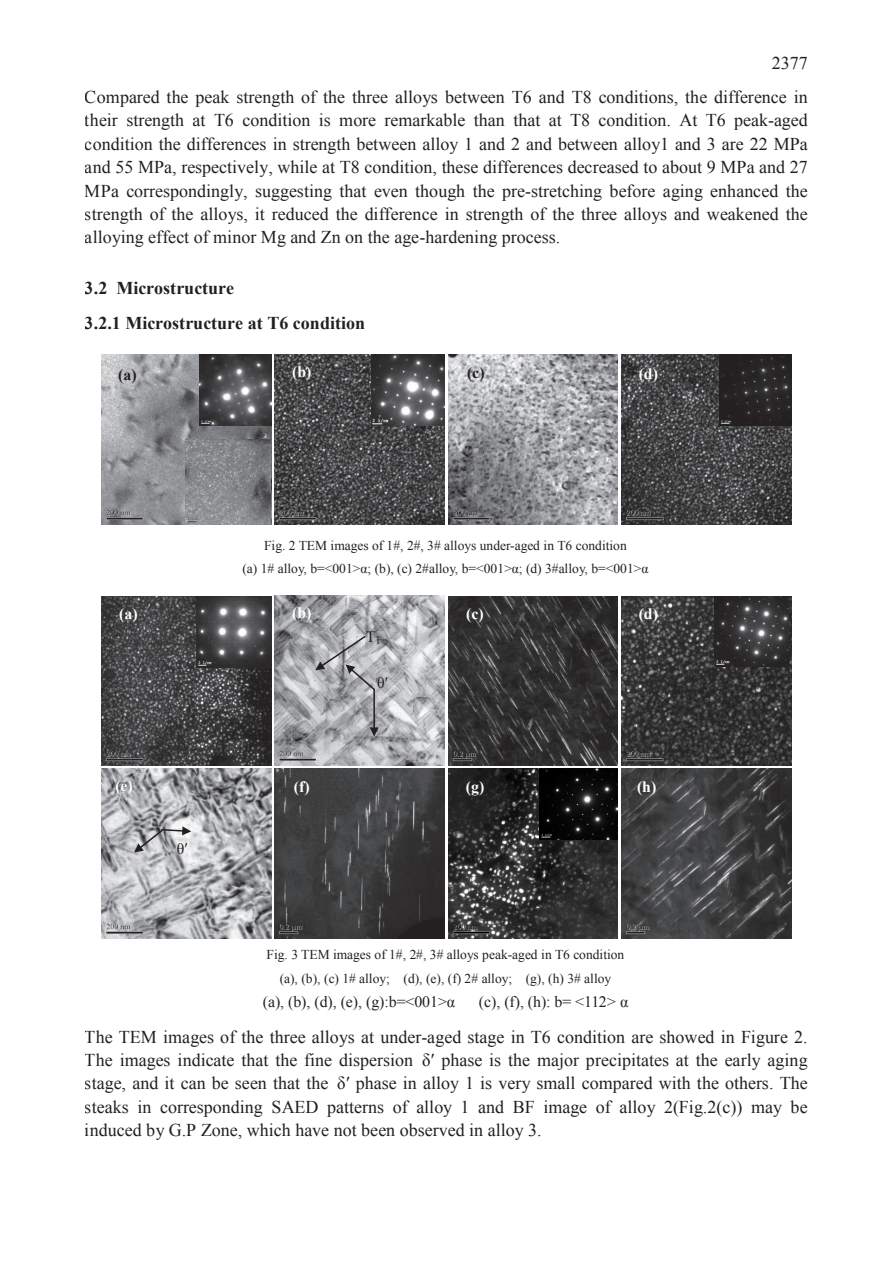
<style>
.page{position:relative;width:893px;height:1263px;background:#fff}
.page>*{position:absolute;margin:0;border:0;box-sizing:border-box;transform-origin:0 0}
.t1{font:18px/23.4px "Times New Roman";color:#231f20;text-align:justify}
.t2{font:700 18px/35.1px "Times New Roman";letter-spacing:-.005em;color:#231f20}
.t3{font:15.9px "Times New Roman";letter-spacing:-.02em;color:#231f20}
.t4{font:700 15.9px "Times New Roman";color:#fff}
.t5{font:700 15.9px "Times New Roman";color:#231f20}
.t6{font:15.9px "Times New Roman";color:#231f20}
.t7{font:13.5px/23.4px "Times New Roman";color:#231f20;text-align:center}
.s1{font-style:inherit}
</style>
<div class="page">
<img style="left:275px;top:769px;width:170px;height:170px">
<img style="left:101px;top:769px;width:170px;height:169px">
<svg style="left:134px;top:826px;width:57px;height:27px;background:#adadaf"></svg>
<img style="left:102px;top:596px;width:170px;height:170px">
<img style="left:197px;top:596px;width:75px;height:71px">
<img style="left:448px;top:596px;width:170px;height:170px">
<img style="left:621px;top:596px;width:170px;height:170px">
<img style="left:714px;top:596px;width:75px;height:71px">
<img style="left:448px;top:769px;width:170px;height:170px">
<img style="left:539px;top:769px;width:79px;height:70px">
<img style="left:621px;top:769px;width:170px;height:170px">
<img style="left:275px;top:595px;width:170px;height:170px">
<hr style="left:373px;top:689px;width:2px;height:40px;background:#231f20">
<svg style="left:370px;top:727px;width:9px;height:9px"></svg>
<svg style="left:315px;top:634px;width:61px;height:57px;background:#abacae"></svg>
<img style="left:275px;top:354px;width:170px;height:170px">
<img style="left:371px;top:354px;width:73px;height:71px">
<img style="left:101px;top:354px;width:170px;height:170px">
<img style="left:185px;top:440px;width:86px;height:84px">
<img style="left:200px;top:355px;width:71px;height:71px">
<img style="left:622px;top:354px;width:169px;height:170px">
<img style="left:720px;top:355px;width:71px;height:70px">
<img style="left:448px;top:354px;width:170px;height:170px">
<p class="t1" style="left:772px;top:51px;width:37px">2377</p>
<p class="t1" style="left:85px;top:85px;width:724px">Compared the peak strength of the three alloys between T6 and T8 conditions, the difference in their strength at T6 condition is more remarkable than that at T8 condition. At T6 peak-aged condition the differences in strength between alloy 1 and 2 and between alloy1 and 3 are 22 MPa and 55 MPa, respectively, while at T8 condition, these differences decreased to about 9 MPa and 27<br>MPa correspondingly, suggesting that even though the pre-stretching before aging enhanced the strength of the alloys, it reduced the difference in strength of the three alloys and weakened the alloying effect of minor Mg and Zn on the age-hardening process.</p>
<p class="t2" style="left:85px;top:270px;width:282px">3.2 Microstructure<br>3.2.1 Microstructure at T6 condition</p>
<p class="t5" style="left:118px;top:363px;width:20px">(a)</p>
<p class="t4" style="left:292px;top:361px;width:21px">(b)</p>
<p class="t5" style="left:467px;top:362px;width:19px">(c)</p>
<p class="t4" style="left:639px;top:363px;width:21px">(d)</p>
<p class="t7" style="left:242px;top:533px;width:408px">Fig. 2 TEM images of 1#, 2#, 3# alloys under-aged in T6 condition<br>(a) 1# alloy, b=&lt;001&gt;<span class="s1">α; (b)</span>, (c) 2#alloy, b=&lt;001&gt;<span class="s1">α; (d) 3#alloy</span>, b=&lt;001&gt;<span class="s1">α</span></p>
<p class="t4" style="left:292px;top:602px;width:21px">(b)</p>
<p class="t4" style="left:119px;top:603px;width:20px">(a)</p>
<p class="t4" style="left:466px;top:603px;width:19px">(c)</p>
<p class="t4" style="left:639px;top:603px;width:21px">(d)</p>
<p class="t4" style="left:115px;top:775px;width:19px">(e)</p>
<p class="t4" style="left:294px;top:775px;width:17px">(f)</p>
<p class="t6" style="left:177px;top:838px;width:13px">θ′</p>
<p class="t3" style="left:366px;top:625px;width:16px">T<sub>1</sub></p>
<p class="t6" style="left:377px;top:672px;width:13px">θ′</p>
<p class="t4" style="left:466px;top:775px;width:20px">(g)</p>
<p class="t4" style="left:637px;top:776px;width:21px">(h)</p>
<p class="t7" style="left:267px;top:943px;width:359px">Fig. 3 TEM images of 1#, 2#, 3# alloys peak-aged in T6 condition (a), (b), (c) 1# alloy; (d), (e), (f) 2# alloy; (g), (h) 3# alloy</p>
<p class="t3" style="left:263px;top:991px;width:194px">(a), (b), (d), (e), (g):b=&lt;001&gt;<span class="s1">α</span></p>
<p class="t3" style="left:479px;top:991px;width:151px"><span class="s1">(c)</span>, (f), (h): b= &lt;112&gt; <span class="s1">α</span></p>
<p class="t1" style="left:85px;top:1025px;width:724px">The TEM images of the three alloys at under-aged stage in T6 condition are showed in Figure 2.<br>The images indicate that the fine dispersion <span class="s1">δ′</span> phase is the major precipitates at the early aging stage, and it can be seen that the <span class="s1">δ′</span> phase in alloy 1 is very small compared with the others. The steaks in corresponding SAED patterns of alloy 1 and BF image of alloy 2(Fig.2(c)) may be induced by G.P Zone, which have not been observed in alloy 3.</p>
</div>
